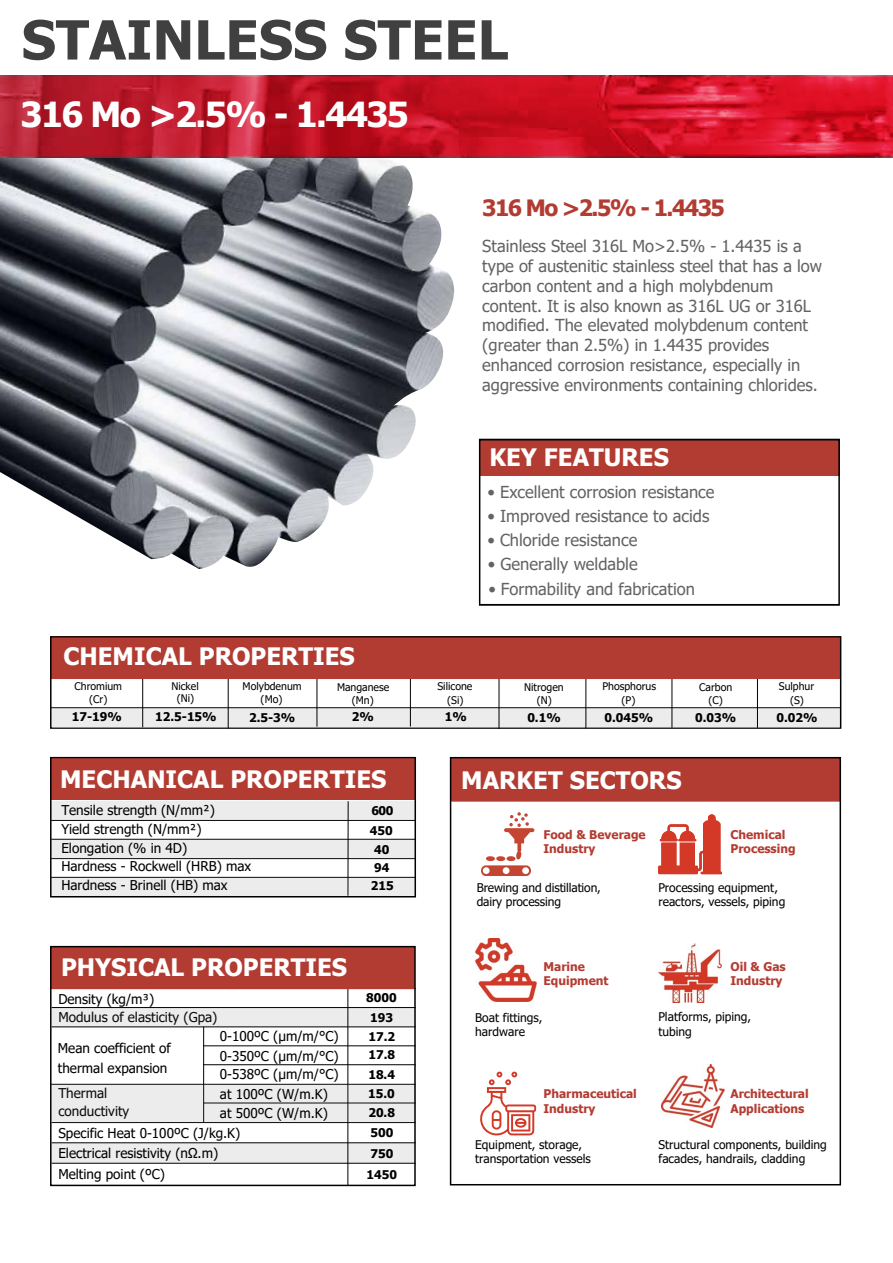
<style>
.page{position:relative;width:893px;height:1263px;background:#fff}
.page>*{position:absolute;margin:0;border:0;box-sizing:border-box;transform-origin:0 0}
.t1{font:700 54px "Tahoma";letter-spacing:.005em;color:#404040}
.t2{font:700 34.5px "Tahoma";letter-spacing:-.045em;color:#fff}
.t3{font:700 24px "Tahoma";color:#fff}
.t4{font:700 22.5px "Tahoma";letter-spacing:-.065em;color:#b33c32}
.t5{font:16.5px/19.8px "Tahoma";color:#636363}
.t6{font:13.5px/18.6px "Tahoma";color:#000}
.t7{font:12px/14.4px "Tahoma";color:#000}
.t8{font:700 12px/14.2px "Tahoma";color:#b33c32}
.t9{font:700 12px/18.8px "Tahoma";color:#000;text-align:center}
.t10{font:10.5px/13.2px "Tahoma";color:#000;text-align:center}
</style>
<div class="page">
<img style="left:0;top:157px;width:456px;height:412px">
<div style="left:52px;top:1143px;width:363px;height:20px;background:#ececec"></div>
<hr style="left:52px;top:988px;width:364px;height:1px;background:#000">
<div style="left:52px;top:1007px;width:364px;height:20px;background:#ececec"></div>
<hr style="left:52px;top:1007px;width:364px;height:1px;background:#000">
<hr style="left:52px;top:1026px;width:364px;height:1px;background:#000">
<hr style="left:203px;top:1045px;width:213px;height:1px;background:#000">
<hr style="left:203px;top:1064px;width:213px;height:1px;background:#000">
<hr style="left:203px;top:1027px;width:1px;height:95px;background:#000">
<hr style="left:52px;top:1142px;width:364px;height:1px;background:#000">
<hr style="left:52px;top:1163px;width:364px;height:1px;background:#000">
<hr style="left:348px;top:989px;width:1px;height:196px;background:#000">
<div style="left:52px;top:1084px;width:364px;height:39px;background:#ececec"></div>
<hr style="left:451px;top:801px;width:389px;height:1px;background:#000">
<svg style="left:658px;top:814px;width:64px;height:60px"></svg>
<svg style="left:481px;top:812px;width:53px;height:64px"></svg>
<svg style="left:480px;top:1071px;width:56px;height:64px"></svg>
<img style="left:0;top:75px;width:893px;height:82px">
<svg style="left:0;top:76px;width:893px;height:80px;background:#c71729"></svg>
<div style="left:52px;top:707px;width:788px;height:20px;background:linear-gradient(to right,#ebebeb,#ececec)"></div>
<hr style="left:499px;top:662px;width:1px;height:67px;background:#000">
<hr style="left:672px;top:661px;width:1px;height:67px;background:#000">
<hr style="left:757px;top:662px;width:1px;height:66px;background:#000">
<hr style="left:228px;top:661px;width:1px;height:67px;background:#000">
<hr style="left:142px;top:661px;width:1px;height:66px;background:#000">
<hr style="left:317px;top:660px;width:1px;height:67px;background:#000">
<hr style="left:51px;top:858px;width:364px;height:1px;background:#000">
<hr style="left:51px;top:820px;width:364px;height:1px;background:#000">
<div style="left:51px;top:839px;width:364px;height:19px;background:#ececec"></div>
<div style="left:51px;top:801px;width:364px;height:19px;background:#ececec"></div>
<hr style="left:348px;top:801px;width:1px;height:95px;background:#000">
<div style="left:51px;top:877px;width:364px;height:19px;background:#ececec"></div>
<hr style="left:410px;top:659px;width:1px;height:67px;background:#000">
<hr style="left:586px;top:662px;width:1px;height:66px;background:#000">
<div style="left:51px;top:636px;width:790px;height:43px;background:#b33c32"></div>
<div style="left:50px;top:636px;width:791px;height:93px;border:1px solid #000"></div>
<div style="left:480px;top:439px;width:359px;height:36px;background:#b33c32"></div>
<div style="left:450px;top:758px;width:391px;height:43px;background:#b33c32"></div>
<div style="left:51px;top:757px;width:364px;height:43px;background:#b33c32"></div>
<div style="left:50px;top:946px;width:365px;height:42px;background:#b33c32"></div>
<div style="left:450px;top:757px;width:391px;height:428px;border:2px solid #000"></div>
<div style="left:479px;top:439px;width:361px;height:167px;border:2px solid #000"></div>
<div style="left:50px;top:757px;width:366px;height:140px;border:1px solid #000"></div>
<div style="left:50px;top:946px;width:366px;height:240px;border:2px solid #000"></div>
<img style="left:475px;top:938px;width:61px;height:63px">
<img style="left:658px;top:943px;width:64px;height:59px">
<img style="left:661px;top:1064px;width:63px;height:63px">
<h1 class="t1" style="left:22px;top:2px;width:488px">STAINLESS STEEL</h1>
<h2 class="t2" style="left:21px;top:90px;width:390px">316 Mo &gt;2.5% - 1.4435</h2>
<h3 class="t3" style="left:64px;top:640px;width:293px">CHEMICAL PROPERTIES</h3>
<h3 class="t4" style="left:482px;top:192px;width:244px">316 Mo &gt;2.5% - 1.4435</h3>
<p class="t5" style="left:482px;top:237px;width:341px">Stainless Steel 316L Mo&gt;2.5% - 1.4435 is a type of austenitic stainless steel that has a low carbon content and a high molybdenum content. It is also known as 316L UG or 316L modified. The elevated molybdenum content (greater than 2.5%) in 1.4435 provides enhanced corrosion resistance, especially in aggressive environments containing chlorides.</p>
<h3 class="t3" style="left:489px;top:441px;width:181px">KEY FEATURES</h3>
<p class="t5" style="left:487px;top:483px;width:229px">• Excellent corrosion resistance</p>
<p class="t5" style="left:487px;top:507px;width:223px">• Improved resistance to acids</p>
<p class="t5" style="left:487px;top:531px;width:151px">• Chloride resistance</p>
<p class="t5" style="left:488px;top:555px;width:151px">• Generally weldable</p>
<p class="t5" style="left:488px;top:580px;width:208px">• Formability and fabrication</p>
<p class="t10" style="left:243px;top:680px;width:61px;line-height:13.6px">Molybdenum (Mo)</p>
<p class="t9" style="left:249px;top:708px;width:48px">2.5-3%</p>
<p class="t10" style="left:75px;top:681px;width:49px">Chromium (Cr)</p>
<p class="t10" style="left:171px;top:680px;width:29px;line-height:12.3px">Nickel (Ni)</p>
<p class="t10" style="left:337px;top:681px;width:54px">Manganese (Mn)</p>
<p class="t10" style="left:437px;top:681px;width:36px">Silicone (Si)</p>
<p class="t10" style="left:779px;top:680px;width:37px;line-height:13.8px">Sulphur (S)</p>
<p class="t9" style="left:604px;top:708px;width:50px">0.045%</p>
<p class="t9" style="left:776px;top:708px;width:43px">0.02%</p>
<p class="t10" style="left:602px;top:681px;width:55px">Phosphorus (P)</p>
<p class="t10" style="left:699px;top:681px;width:34px">Carbon (C)</p>
<p class="t10" style="left:524px;top:682px;width:41px;line-height:12.8px">Nitrogen (N)</p>
<p class="t9" style="left:527px;top:708px;width:35px">0.1%</p>
<p class="t9" style="left:72px;top:708px;width:52px">17-19%</p>
<p class="t9" style="left:155px;top:708px;width:63px">12.5-15%</p>
<p class="t9" style="left:352px;top:708px;width:24px">2%</p>
<p class="t9" style="left:445px;top:708px;width:24px">1%</p>
<p class="t9" style="left:695px;top:708px;width:43px">0.03%</p>
<h3 class="t3" style="left:60px;top:762px;width:328px">MECHANICAL PROPERTIES</h3>
<h3 class="t3" style="left:461px;top:763px;width:222px">MARKET SECTORS</h3>
<p class="t6" style="left:61px;top:802px;width:155px">Tensile strength (N/mm²)</p>
<p class="t6" style="left:61px;top:839px;width:191px">Elongation (% in 4D)<br>Hardness - Rockwell (HRB) max<br>Hardness - Brinell (HB) max</p>
<p class="t9" style="left:370px;top:802px;width:25px">600<br>450<br>40<br>94<br>215</p>
<h3 class="t3" style="left:61px;top:950px;width:288px">PHYSICAL PROPERTIES</h3>
<p class="t6" style="left:58px;top:990px;width:161px">Density (kg/m³)<br>Modulus of elasticity (Gpa)</p>
<p class="t6" style="left:58px;top:1038px;width:114px;line-height:20.2px">Mean coefficient of thermal expansion</p>
<p class="t6" style="left:58px;top:1085px;width:72px;line-height:18.1px">Thermal conductivity</p>
<p class="t6" style="left:220px;top:1028px;width:120px;text-align:justify">0-100ºC (μm/m/°C)<br>0-350ºC (μm/m/°C)<br>0-538ºC (μm/m/°C)</p>
<p class="t6" style="left:220px;top:1104px;width:109px">at 500ºC (W/m.K)</p>
<p class="t6" style="left:220px;top:1085px;width:109px">at 100ºC (W/m.K)</p>
<p class="t6" style="left:58px;top:1123px;width:183px;line-height:20.5px">Specific Heat 0-100ºC (J/kg.K)<br>Electrical resistivity (nΩ.m)<br>Melting point (ºC)</p>
<p class="t9" style="left:366px;top:988px;width:32px;text-align:left">8000<br>193<br>17.2<br>17.8</p>
<p class="t9" style="left:368px;top:1065px;width:28px;line-height:19.5px;text-align:justify">18.4<br>15.0<br>20.8<br>500</p>
<p class="t9" style="left:366px;top:1144px;width:32px;line-height:21.1px">750<br>1450</p>
<p class="t8" style="left:543px;top:827px;width:104px;line-height:14.7px">Food &amp; Beverage<br>Industry</p>
<p class="t7" style="left:477px;top:881px;width:126px">Brewing and distillation, dairy processing</p>
<p class="t8" style="left:730px;top:827px;width:67px;line-height:14.7px">Chemical<br>Processing</p>
<p class="t7" style="left:658px;top:881px;width:128px">Processing equipment, reactors, vessels, piping</p>
<p class="t8" style="left:543px;top:960px;width:67px">Marine<br>Equipment</p>
<p class="t8" style="left:730px;top:960px;width:57px">Oil &amp; Gas<br>Industry</p>
<p class="t7" style="left:475px;top:1011px;width:69px">Boat fittings, hardware</p>
<p class="t7" style="left:658px;top:1010px;width:94px">Platforms, piping, tubing</p>
<p class="t8" style="left:543px;top:1087px;width:95px">Pharmaceutical<br>Industry</p>
<p class="t8" style="left:730px;top:1087px;width:80px">Architectural<br>Applications</p>
<p class="t7" style="left:475px;top:1138px;width:117px">Equipment, storage, transportation vessels</p>
<p class="t7" style="left:658px;top:1138px;width:170px">Structural components, building facades, handrails, cladding</p>
</div>
